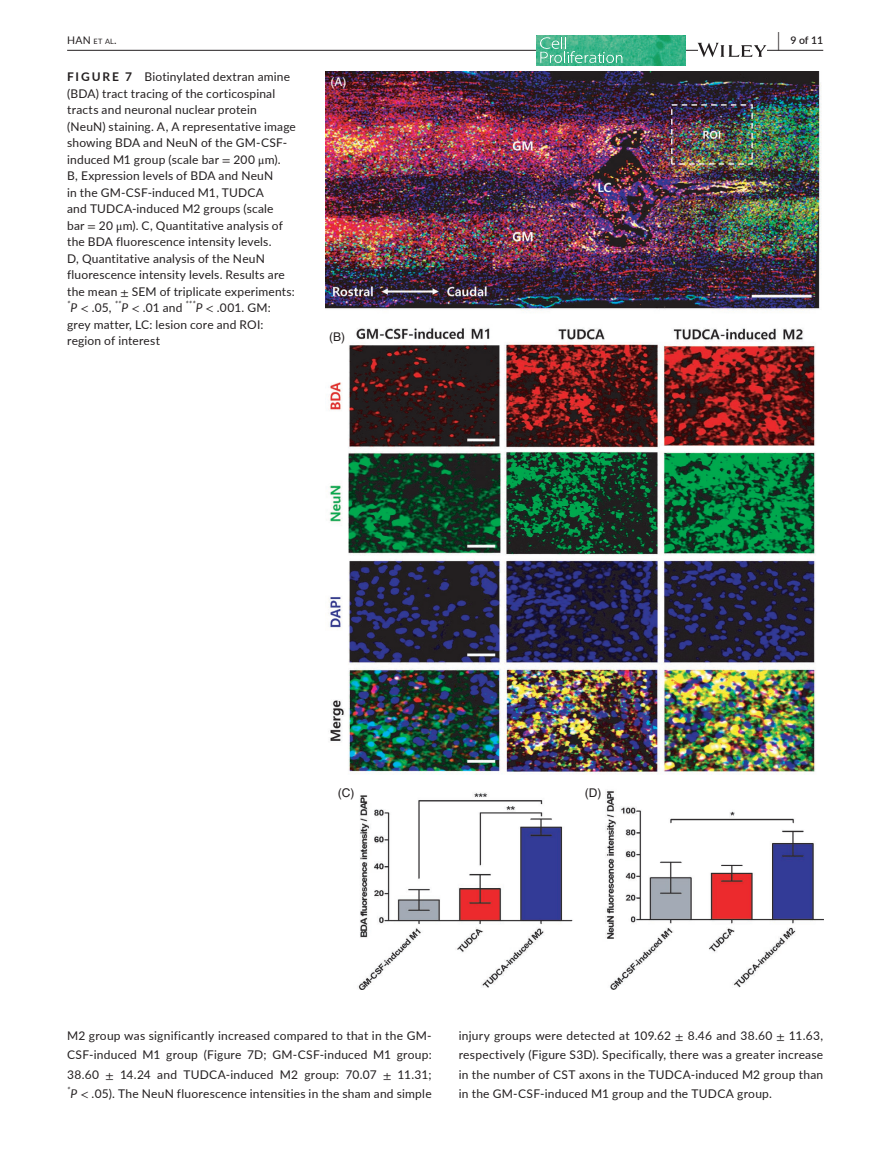
<style>
.page{position:relative;width:893px;height:1174px;background:#fff}
.page>*{position:absolute;margin:0;border:0;box-sizing:border-box;transform-origin:0 0}
.t1{font:600 19.5px "Lato";color:#231f20;scale:.48 1}
.t2{font:12px/16.5px "Lato";letter-spacing:.015em;color:#231f20;text-align:justify}
.t3{font:12px "Helvetica";color:#231f20}
.t4{font:12px "Helvetica";color:#fff}
.t5{font:10.5px "Lato";color:#231f20}
.t6{font:600 10.5px "Lato";color:#231f20}
.s1{font-size:7.35px}
.s2{font-weight:700}
.s3{font-family:"STIX"}
.s4{font-style:italic}
</style>
<div class="page">
<hr style="left:67px;top:50px;width:756px;height:1px;background:#231f20">
<img style="left:537px;top:35px;width:148px;height:30px">
<svg style="left:540px;top:37px;width:82px;height:26px;background:#5abe99"></svg>
<svg style="left:697px;top:43px;width:69px;height:14px"></svg>
<img style="left:326px;top:72px;width:497px;height:917px">
<h1 class="t1" style="left:778px;top:26px;width:7px">|</h1>
<p class="t5" style="left:67px;top:33px;width:51px">HAN <span class="s1">et al</span>.</p>
<p class="t6" style="left:790px;top:33px;width:34px">9 of 11</p>
<p class="t2" style="left:67px;top:68px;width:230px;text-align:left"><span class="s2">FIGURE 7</span> Biotinylated dextran amine (BDA) tract tracing of the corticospinal tracts and neuronal nuclear protein (NeuN) staining. A, A representative image showing BDA and NeuN of the GM-CSF&shy;induced M1 group (scale bar <span class="s3">=</span> 200 <span class="s3">μ</span>m).<br>B, Expression levels of BDA and NeuN<br>in the GM-CSF-induced M1, TUDCA<br>and TUDCA-induced M2 groups (scale<br>bar <span class="s3">=</span> 20 <span class="s3">μ</span>m). C, Quantitative analysis of the BDA fluorescence intensity levels.<br>D, Quantitative analysis of the NeuN fluorescence intensity levels. Results are the mean <span class="s3">±</span> SEM of triplicate experiments: <sup>*</sup><span class="s4">P</span> <span class="s3">&lt;</span> .05, <sup>**</sup><span class="s4">P</span> <span class="s3">&lt;</span> .01 and <sup>***</sup><span class="s4">P</span> <span class="s3">&lt;</span> .001. GM: grey matter, LC: lesion core and ROI: region of interest</p>
<p class="t4" style="left:330px;top:75px;width:17px">(A)</p>
<p class="t3" style="left:329px;top:330px;width:17px">(B)</p>
<p class="t3" style="left:338px;top:785px;width:18px">(C)</p>
<p class="t3" style="left:585px;top:785px;width:18px">(D)</p>
<p class="t2" style="left:67px;top:1025px;width:366px;line-height:19.5px">M2 group was significantly increased compared to that in the GM-CSF-induced M1 group (Figure 7D; GM-CSF-induced M1 group:<br>38.60 <span class="s3">±</span> 14.24 and TUDCA-induced M2 group: 70.07 <span class="s3">±</span> 11.31; <sup>*</sup><span class="s4">P</span> <span class="s3">&lt;</span> .05). The NeuN fluorescence intensities in the sham and simple</p>
<p class="t2" style="left:459px;top:1025px;width:366px;line-height:19.5px">injury groups were detected at 109.62 <span class="s3">±</span> 8.46 and 38.60 <span class="s3">±</span> 11.63, respectively (Figure S3D). Specifically, there was a greater increase in the number of CST axons in the TUDCA-induced M2 group than in the GM-CSF-induced M1 group and the TUDCA group.</p>
</div>
